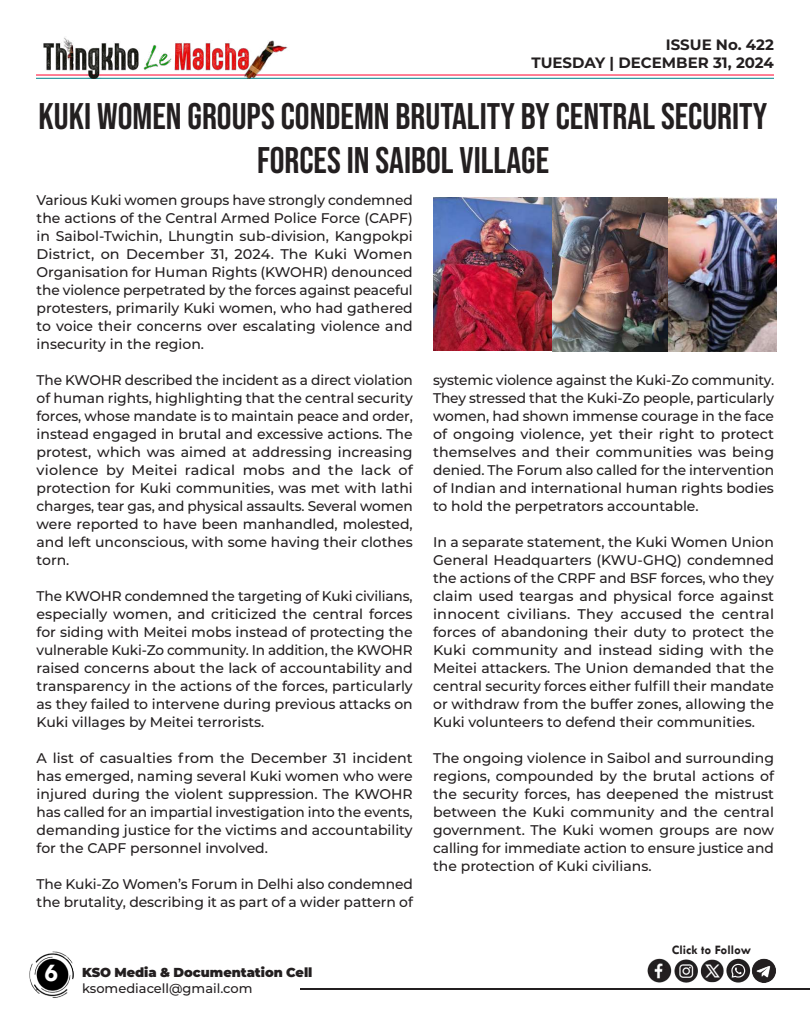
<style>
.page{position:relative;width:810px;height:1013px;background:#fff}
.page>*{position:absolute;margin:0;border:0;box-sizing:border-box;transform-origin:0 0}
.t1{font:37px/44.4px "Bebas Neue";color:#231f20;text-align:center}
.t2{font:700 26px "Tw Cen";color:#fff}
.t3{font:700 15px/18px "Montserrat";color:#231f20;text-align:right}
.t4{font:500 14px/18px "Montserrat";color:#231f20;text-align:justify}
.t5{font:900 13px "Montserrat";letter-spacing:-.005em;color:#231f20}
.t6{font:500 13px "Montserrat";color:#231f20}
.t7{font:700 13px "Tw Cen";color:#231f20}
</style>
<div class="page">
<hr style="left:301px;top:988px;width:509px;height:1px;background:#231f20">
<img style="left:29px;top:951px;width:45px;height:47px">
<img style="left:647px;top:958px;width:129px;height:25px">
<hr style="left:36px;top:74px;width:738px;height:1px;background:#ff002d">
<hr style="left:36px;top:78px;width:738px;height:1px;background:#00848b">
<img style="left:36px;top:37px;width:254px;height:42px">
<img style="left:433px;top:197px;width:120px;height:153px">
<img style="left:553px;top:197px;width:224px;height:155px">
<p class="t3" style="left:532px;top:35px;width:244px">ISSUE No. 422<br>TUESDAY | DECEMBER 31, 2024</p>
<h1 class="t1" style="left:39px;top:93px;width:730px">KUKI WOMEN GROUPS CONDEMN BRUTALITY BY CENTRAL SECURITY<br>FORCES IN SAIBOL VILLAGE</h1>
<p class="t4" style="left:37px;top:190px;width:378px">Various Kuki women groups have strongly condemned the actions of the Central Armed Police Force (CAPF) in Saibol-Twichin, Lhungtin sub-division, Kangpokpi District, on December 31, 2024. The Kuki Women Organisation for Human Rights (KWOHR) denounced the violence perpetrated by the forces against peaceful protesters, primarily Kuki women, who had gathered to voice their concerns over escalating violence and insecurity in the region.</p>
<p class="t4" style="left:37px;top:370px;width:378px">The KWOHR described the incident as a direct violation of human rights, highlighting that the central security forces, whose mandate is to maintain peace and order, instead engaged in brutal and excessive actions. The protest, which was aimed at addressing increasing violence by Meitei radical mobs and the lack of protection for Kuki communities, was met with lathi charges, tear gas, and physical assaults. Several women were reported to have been manhandled, molested, and left unconscious, with some having their clothes torn.</p>
<p class="t4" style="left:37px;top:586px;width:378px">The KWOHR condemned the targeting of Kuki civilians, especially women, and criticized the central forces for siding with Meitei mobs instead of protecting the vulnerable Kuki-Zo community. In addition, the KWOHR raised concerns about the lack of accountability and transparency in the actions of the forces, particularly as they failed to intervene during previous attacks on Kuki villages by Meitei terrorists.</p>
<p class="t4" style="left:37px;top:748px;width:378px">A list of casualties from the December 31 incident has emerged, naming several Kuki women who were injured during the violent suppression. The KWOHR has called for an impartial investigation into the events, demanding justice for the victims and accountability for the CAPF personnel involved.</p>
<p class="t4" style="left:37px;top:874px;width:378px">The Kuki-Zo Women’s Forum in Delhi also condemned the brutality, describing it as part of a wider pattern of</p>
<p class="t4" style="left:433px;top:370px;width:343px">systemic violence against the Kuki-Zo community.<br>They stressed that the Kuki-Zo people, particularly women, had shown immense courage in the face of ongoing violence, yet their right to protect themselves and their communities was being denied. The Forum also called for the intervention of Indian and international human rights bodies to hold the perpetrators accountable.</p>
<p class="t4" style="left:433px;top:532px;width:343px">In a separate statement, the Kuki Women Union General Headquarters (KWU-GHQ) condemned the actions of the CRPF and BSF forces, who they claim used teargas and physical force against innocent civilians. They accused the central forces of abandoning their duty to protect the Kuki community and instead siding with the Meitei attackers. The Union demanded that the central security forces either fulfill their mandate or withdraw from the buffer zones, allowing the Kuki volunteers to defend their communities.</p>
<p class="t4" style="left:433px;top:748px;width:342px">The ongoing violence in Saibol and surrounding regions, compounded by the brutal actions of the security forces, has deepened the mistrust between the Kuki community and the central government. The Kuki women groups are now calling for immediate action to ensure justice and the protection of Kuki civilians.</p>
<h2 class="t2" style="left:45px;top:957px;width:15px">6</h2>
<p class="t5" style="left:82px;top:962px;width:232px">KSO Media &amp; Documentation Cell</p>
<p class="t6" style="left:82px;top:978px;width:172px">ksomediacell@gmail.com</p>
<p class="t7" style="left:672px;top:942px;width:81px">Click to Follow</p>
</div>
